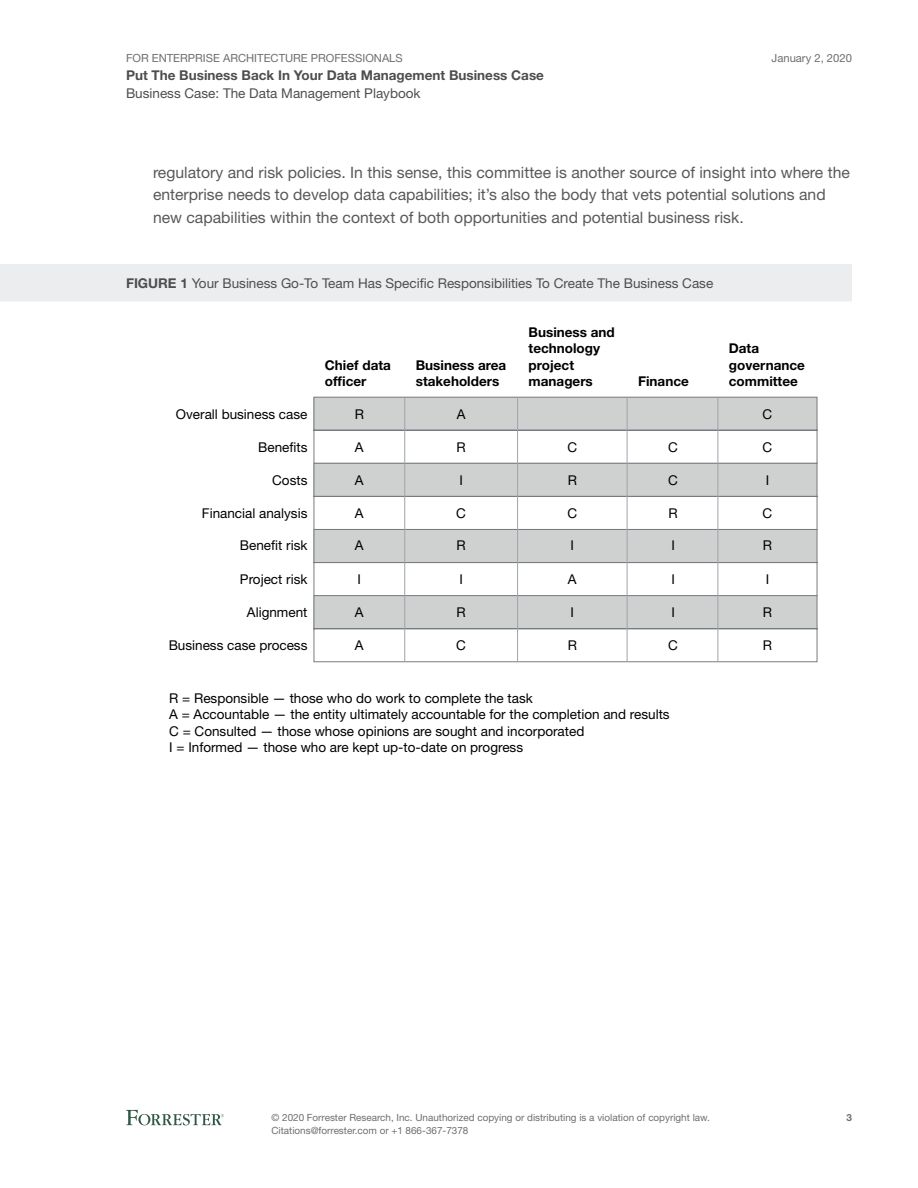
<style>
.page{position:relative;width:918px;height:1188px;background:#fff}
.page>*{position:absolute;margin:0;border:0;box-sizing:border-box;transform-origin:0 0}
.t1{font:15.75px/22.5px "Helvetica Neue LT Std";color:#59595b}
.t2{font:13.5px/16.5px "Helvetica Neue LT Std";color:#000}
.t3{font:13.5px "Helvetica Neue LT Std";color:#4e4e50}
.t4{font:700 13.5px/16.5px "Helvetica Neue LT Std";color:#000}
.t5{font:700 13.5px "Helvetica Neue LT Std";color:#4e4e50}
.t6{font:11.25px "Helvetica Neue LT Std";color:#6d6e70}
.t7{font:9.9px/12.8px "Helvetica Neue LT Std";color:#6d6e70}
.t8{font:700 9.9px "Helvetica Neue LT Std";color:#6d6e70}
.s1{font-weight:700}
</style>
<div class="page">
<svg style="left:126px;top:1110px;width:98px;height:15px"></svg>
<div style="left:0;top:264px;width:852px;height:37px;background:#ecedee"></div>
<svg style="left:313px;top:396px;width:505px;height:267px"></svg>
<hr style="left:404px;top:398px;width:1px;height:263px;background:#a0a4a8">
<hr style="left:517px;top:398px;width:1px;height:263px;background:#a0a4a8">
<hr style="left:627px;top:398px;width:1px;height:263px;background:#a0a4a8">
<hr style="left:717px;top:398px;width:1px;height:263px;background:#a0a4a8">
<p class="t6" style="left:126px;top:51px;width:278px">For Enterprise Architecture Professionals</p>
<p class="t5" style="left:126px;top:67px;width:420px">Put The Business Back In Your Data Management Business Case</p>
<p class="t3" style="left:126px;top:85px;width:296px">Business Case: The Data Management Playbook</p>
<p class="t6" style="left:772px;top:51px;width:82px">January 2, 2020</p>
<p class="t1" style="left:153px;top:161px;width:698px">regulatory and risk policies. I n this sense, this committee is another source of insight into where the enterprise needs to develop data capabilities; it’s also the body that vets potential solutions and new capabilities within the context of both opportunities and potential business risk.</p>
<p class="t3" style="left:126px;top:275px;width:589px"><span class="s1">FIGURE 1</span> Your Business Go-To Team Has Specific Responsibilities To Create The Business Case</p>
<p class="t4" style="left:325px;top:356px;width:68px">Chief data officer</p>
<p class="t4" style="left:416px;top:356px;width:92px">Business area stakeholders</p>
<p class="t4" style="left:529px;top:323px;width:88px">Business and technology project managers</p>
<p class="t4" style="left:638px;top:373px;width:52px">Finance</p>
<p class="t4" style="left:729px;top:340px;width:78px">Data governance committee</p>
<p class="t2" style="left:176px;top:405px;width:133px">Overall business case</p>
<p class="t2" style="left:355px;top:405px;width:11px">R</p>
<p class="t2" style="left:457px;top:405px;width:10px">A</p>
<p class="t2" style="left:763px;top:405px;width:11px">C</p>
<p class="t2" style="left:258px;top:438px;width:51px">Benefits</p>
<p class="t2" style="left:355px;top:438px;width:10px">A</p>
<p class="t2" style="left:457px;top:438px;width:11px">R</p>
<p class="t2" style="left:668px;top:438px;width:11px">C</p>
<p class="t2" style="left:567px;top:438px;width:11px">C</p>
<p class="t2" style="left:763px;top:438px;width:11px">C</p>
<p class="t2" style="left:272px;top:471px;width:37px">Costs</p>
<p class="t2" style="left:355px;top:471px;width:10px">A</p>
<p class="t2" style="left:459px;top:471px;width:5px">I</p>
<p class="t2" style="left:766px;top:471px;width:5px">I</p>
<p class="t2" style="left:568px;top:471px;width:11px">R</p>
<p class="t2" style="left:668px;top:471px;width:11px">C</p>
<p class="t2" style="left:202px;top:505px;width:107px">Financial analysis</p>
<p class="t2" style="left:355px;top:505px;width:10px">A</p>
<p class="t2" style="left:456px;top:505px;width:11px">C</p>
<p class="t2" style="left:763px;top:505px;width:11px">C</p>
<p class="t2" style="left:567px;top:505px;width:11px">C</p>
<p class="t2" style="left:668px;top:505px;width:11px">R</p>
<p class="t2" style="left:240px;top:537px;width:69px">Benefit risk</p>
<p class="t2" style="left:355px;top:537px;width:10px">A</p>
<p class="t2" style="left:457px;top:537px;width:11px">R</p>
<p class="t2" style="left:763px;top:537px;width:11px">R</p>
<p class="t2" style="left:571px;top:537px;width:5px">I</p>
<p class="t2" style="left:671px;top:537px;width:5px">I</p>
<p class="t2" style="left:240px;top:571px;width:69px">Project risk</p>
<p class="t2" style="left:358px;top:571px;width:5px">I</p>
<p class="t2" style="left:459px;top:571px;width:5px">I</p>
<p class="t2" style="left:766px;top:571px;width:5px">I</p>
<p class="t2" style="left:568px;top:571px;width:10px">A</p>
<p class="t2" style="left:671px;top:571px;width:5px">I</p>
<p class="t2" style="left:247px;top:604px;width:62px">Alignment</p>
<p class="t2" style="left:355px;top:604px;width:10px">A</p>
<p class="t2" style="left:457px;top:604px;width:11px">R</p>
<p class="t2" style="left:571px;top:604px;width:5px">I</p>
<p class="t2" style="left:671px;top:604px;width:5px">I</p>
<p class="t2" style="left:763px;top:604px;width:11px">R</p>
<p class="t2" style="left:169px;top:637px;width:140px">Business case process</p>
<p class="t2" style="left:355px;top:637px;width:10px">A</p>
<p class="t2" style="left:456px;top:637px;width:11px">C</p>
<p class="t2" style="left:568px;top:637px;width:11px">R</p>
<p class="t2" style="left:668px;top:637px;width:11px">C</p>
<p class="t2" style="left:763px;top:637px;width:11px">R</p>
<p class="t2" style="left:169px;top:689px;width:502px">R = Responsible — those who do work to complete the task<br>A = Accountable — the entity ultimately accountable for the completion and results C = Consulted — those whose opinions are sought and incorporated<br>I = Informed — those who are kept up-to-date on progress</p>
<p class="t7" style="left:272px;top:1111px;width:440px">© 2020 Forrester Research, I nc. Unauthorized copying or distributing is a violation of copyright law.<br>Citations@forrester.com or +1 866-367-7378</p>
<p class="t8" style="left:846px;top:1112px;width:7px">3</p>
</div>
